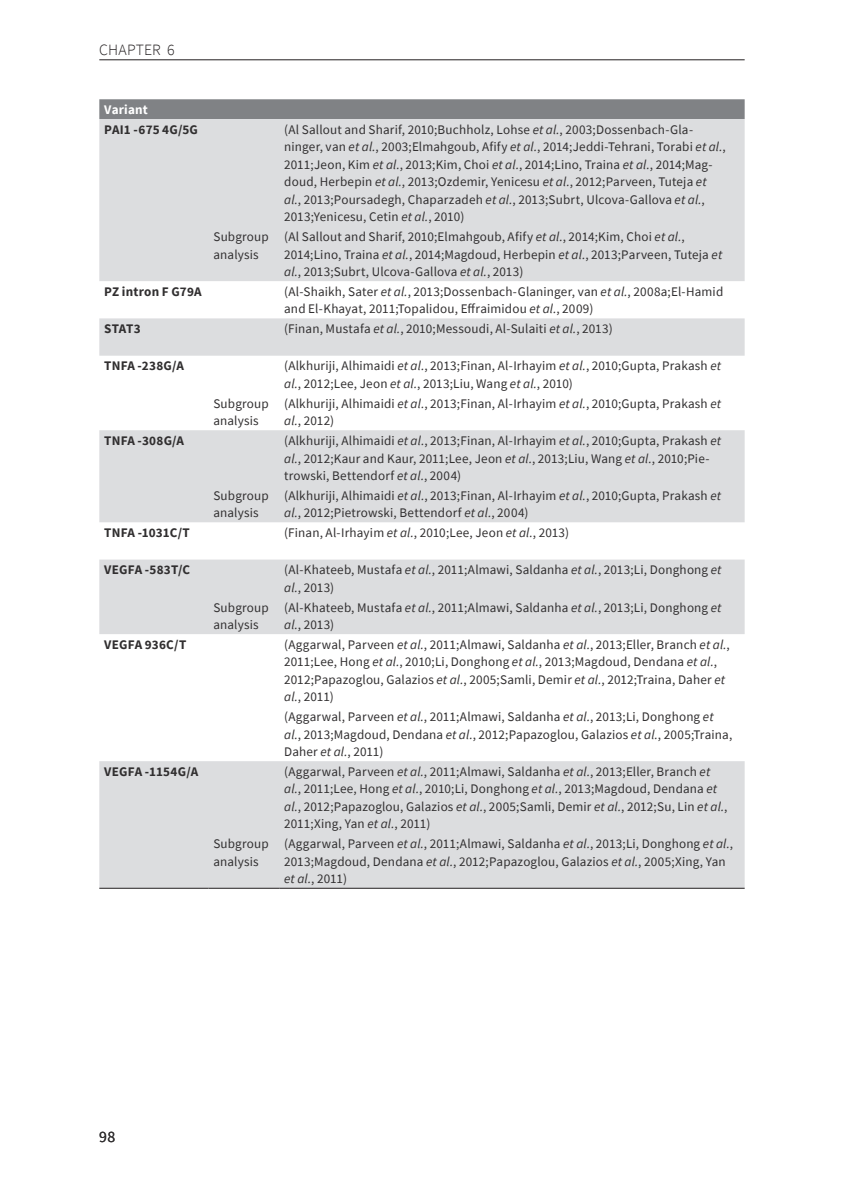
<style>
.page{position:relative;width:844px;height:1191px;background:#fff}
.page>*{position:absolute;margin:0;border:0;box-sizing:border-box;transform-origin:0 0}
.t1{font:300 15.75px "Source Sans Pro";letter-spacing:.005em;color:#231f20}
.t2{font:15.75px "Source Sans Pro";color:#312f30}
.t3{font:13.12px/17.5px "Source Sans Pro";letter-spacing:.01em;color:#312f30}
.t4{font:700 13.12px "Source Sans Pro";letter-spacing:.015em;color:#312f30}
.t5{font:700 13.12px "Source Sans Pro";letter-spacing:.015em;color:#fff}
.s1{font-style:italic}
</style>
<div class="page">
<hr style="left:99px;top:59px;width:645px;height:1px;background:#231f20">
<div style="left:99px;top:99px;width:645px;height:20px;background:#808285"></div>
<svg style="left:99px;top:119px;width:645px;height:769px;fill:#dcdddf"></svg>
<hr style="left:99px;top:888px;width:109px;height:1px;background:#231f20">
<hr style="left:208px;top:888px;width:71px;height:1px;background:#231f20">
<hr style="left:279px;top:888px;width:465px;height:1px;background:#231f20">
<p class="t1" style="left:99px;top:40px;width:77px">CHAPTER 6</p>
<p class="t5" style="left:104px;top:101px;width:45px">Variant</p>
<p class="t4" style="left:104px;top:121px;width:95px">PAI1 -675 4G/5G</p>
<p class="t3" style="left:284px;top:121px;width:443px">(Al Sallout and Sharif, 2010;Buchholz, Lohse <span class="s1">et al.</span>, 2003;Dossenbach-Gla&shy;ninger, van <span class="s1">et al.</span>, 2003;Elmahgoub, Afify <span class="s1">et al.</span>, 2014;Jeddi-Tehrani, Torabi <span class="s1">et al.</span>, 2011;Jeon, Kim <span class="s1">et al.</span>, 2013;Kim, Choi <span class="s1">et al.</span>, 2014;Lino, Traina <span class="s1">et al.</span>, 2014;Mag&shy;doud, Herbepin <span class="s1">et al.</span>, 2013;Ozdemir, Yenicesu <span class="s1">et al.</span>, 2012;Parveen, Tuteja <span class="s1">et al.</span>, 2013;Poursadegh, Chaparzadeh <span class="s1">et al.</span>, 2013;Subrt, Ulcova-Gallova <span class="s1">et al.</span>, 2013;Yenicesu, Cetin <span class="s1">et al.</span>, 2010)</p>
<p class="t3" style="left:213px;top:228px;width:57px">Subgroup analysis</p>
<p class="t3" style="left:284px;top:228px;width:439px">(Al Sallout and Sharif, 2010;Elmahgoub, Afify <span class="s1">et al.</span>, 2014;Kim, Choi <span class="s1">et al.</span>,<br>2014;Lino, Traina <span class="s1">et al.</span>, 2014;Magdoud, Herbepin <span class="s1">et al.</span>, 2013;Parveen, Tuteja <span class="s1">et al.</span>, 2013;Subrt, Ulcova-Gallova <span class="s1">et al.</span>, 2013)</p>
<p class="t4" style="left:104px;top:283px;width:99px">PZ intron F G79A</p>
<p class="t3" style="left:284px;top:283px;width:440px">(Al-Shaikh, Sater <span class="s1">et al.</span>, 2013;Dossenbach-Glaninger, van <span class="s1">et al.</span>, 2008a;El-Hamid and El-Khayat, 2011;Topalidou, Effraimidou <span class="s1">et al.</span>, 2009)</p>
<p class="t4" style="left:104px;top:320px;width:38px">STAT3</p>
<p class="t3" style="left:284px;top:320px;width:330px">(Finan, Mustafa <span class="s1">et al.</span>, 2010;Messoudi, Al-Sulaiti <span class="s1">et al.</span>, 2013)</p>
<p class="t4" style="left:104px;top:357px;width:81px">TNFA -238G/A</p>
<p class="t3" style="left:284px;top:357px;width:438px">(Alkhuriji, Alhimaidi <span class="s1">et al.</span>, 2013;Finan, Al-Irhayim <span class="s1">et al.</span>, 2010;Gupta, Prakash <span class="s1">et al.</span>, 2012;Lee, Jeon <span class="s1">et al.</span>, 2013;Liu, Wang <span class="s1">et al.</span>, 2010)</p>
<p class="t3" style="left:213px;top:394px;width:57px">Subgroup analysis</p>
<p class="t3" style="left:284px;top:394px;width:438px">(Alkhuriji, Alhimaidi <span class="s1">et al.</span>, 2013;Finan, Al-Irhayim <span class="s1">et al.</span>, 2010;Gupta, Prakash <span class="s1">et al.</span>, 2012)</p>
<p class="t4" style="left:104px;top:432px;width:81px">TNFA -308G/A</p>
<p class="t3" style="left:284px;top:432px;width:438px">(Alkhuriji, Alhimaidi <span class="s1">et al.</span>, 2013;Finan, Al-Irhayim <span class="s1">et al.</span>, 2010;Gupta, Prakash <span class="s1">et al.</span>, 2012;Kaur and Kaur, 2011;Lee, Jeon <span class="s1">et al.</span>, 2013;Liu, Wang <span class="s1">et al.</span>, 2010;Pie&shy;trowski, Bettendorf <span class="s1">et al.</span>, 2004)</p>
<p class="t3" style="left:213px;top:486px;width:57px">Subgroup analysis</p>
<p class="t3" style="left:284px;top:486px;width:438px">(Alkhuriji, Alhimaidi <span class="s1">et al.</span>, 2013;Finan, Al-Irhayim <span class="s1">et al.</span>, 2010;Gupta, Prakash <span class="s1">et al.</span>, 2012;Pietrowski, Bettendorf <span class="s1">et al.</span>, 2004)</p>
<p class="t4" style="left:104px;top:524px;width:87px">TNFA -1031C/T</p>
<p class="t3" style="left:284px;top:524px;width:286px">(Finan, Al-Irhayim <span class="s1">et al.</span>, 2010;Lee, Jeon <span class="s1">et al.</span>, 2013)</p>
<p class="t4" style="left:104px;top:561px;width:87px">VEGFA -583T/C</p>
<p class="t3" style="left:284px;top:561px;width:439px">(Al-Khateeb, Mustafa <span class="s1">et al.</span>, 2011;Almawi, Saldanha <span class="s1">et al.</span>, 2013;Li, Donghong <span class="s1">et al.</span>, 2013)</p>
<p class="t3" style="left:213px;top:598px;width:57px">Subgroup analysis</p>
<p class="t3" style="left:284px;top:598px;width:439px">(Al-Khateeb, Mustafa <span class="s1">et al.</span>, 2011;Almawi, Saldanha <span class="s1">et al.</span>, 2013;Li, Donghong <span class="s1">et al.</span>, 2013)</p>
<p class="t4" style="left:104px;top:635px;width:84px">VEGFA 936C/T</p>
<p class="t3" style="left:284px;top:635px;width:447px">(Aggarwal, Parveen <span class="s1">et al.</span>, 2011;Almawi, Saldanha <span class="s1">et al.</span>, 2013;Eller, Branch <span class="s1">et al.</span>, 2011;Lee, Hong <span class="s1">et al.</span>, 2010;Li, Donghong <span class="s1">et al.</span>, 2013;Magdoud, Dendana <span class="s1">et al.</span>, 2012;Papazoglou, Galazios <span class="s1">et al.</span>, 2005;Samli, Demir <span class="s1">et al.</span>, 2012;Traina, Daher <span class="s1">et al.</span>, 2011)</p>
<p class="t3" style="left:284px;top:708px;width:449px">(Aggarwal, Parveen <span class="s1">et al.</span>, 2011;Almawi, Saldanha <span class="s1">et al.</span>, 2013;Li, Donghong <span class="s1">et al.</span>, 2013;Magdoud, Dendana <span class="s1">et al.</span>, 2012;Papazoglou, Galazios <span class="s1">et al.</span>, 2005;Traina,<br>Daher <span class="s1">et al.</span>, 2011)</p>
<p class="t4" style="left:104px;top:762px;width:96px">VEGFA -1154G/A</p>
<p class="t3" style="left:284px;top:763px;width:445px">(Aggarwal, Parveen <span class="s1">et al.</span>, 2011;Almawi, Saldanha <span class="s1">et al.</span>, 2013;Eller, Branch <span class="s1">et al.</span>, 2011;Lee, Hong <span class="s1">et al.</span>, 2010;Li, Donghong <span class="s1">et al.</span>, 2013;Magdoud, Dendana <span class="s1">et al.</span>, 2012;Papazoglou, Galazios <span class="s1">et al.</span>, 2005;Samli, Demir <span class="s1">et al.</span>, 2012;Su, Lin <span class="s1">et al.</span>, 2011;Xing, Yan <span class="s1">et al.</span>, 2011)</p>
<p class="t3" style="left:213px;top:835px;width:57px">Subgroup analysis</p>
<p class="t3" style="left:284px;top:835px;width:450px">(Aggarwal, Parveen <span class="s1">et al.</span>, 2011;Almawi, Saldanha <span class="s1">et al.</span>, 2013;Li, Donghong <span class="s1">et al.</span>,<br>2013;Magdoud, Dendana <span class="s1">et al.</span>, 2012;Papazoglou, Galazios <span class="s1">et al.</span>, 2005;Xing, Yan <span class="s1">et al.</span>, 2011)</p>
<p class="t2" style="left:99px;top:1127px;width:17px">98</p>
</div>
